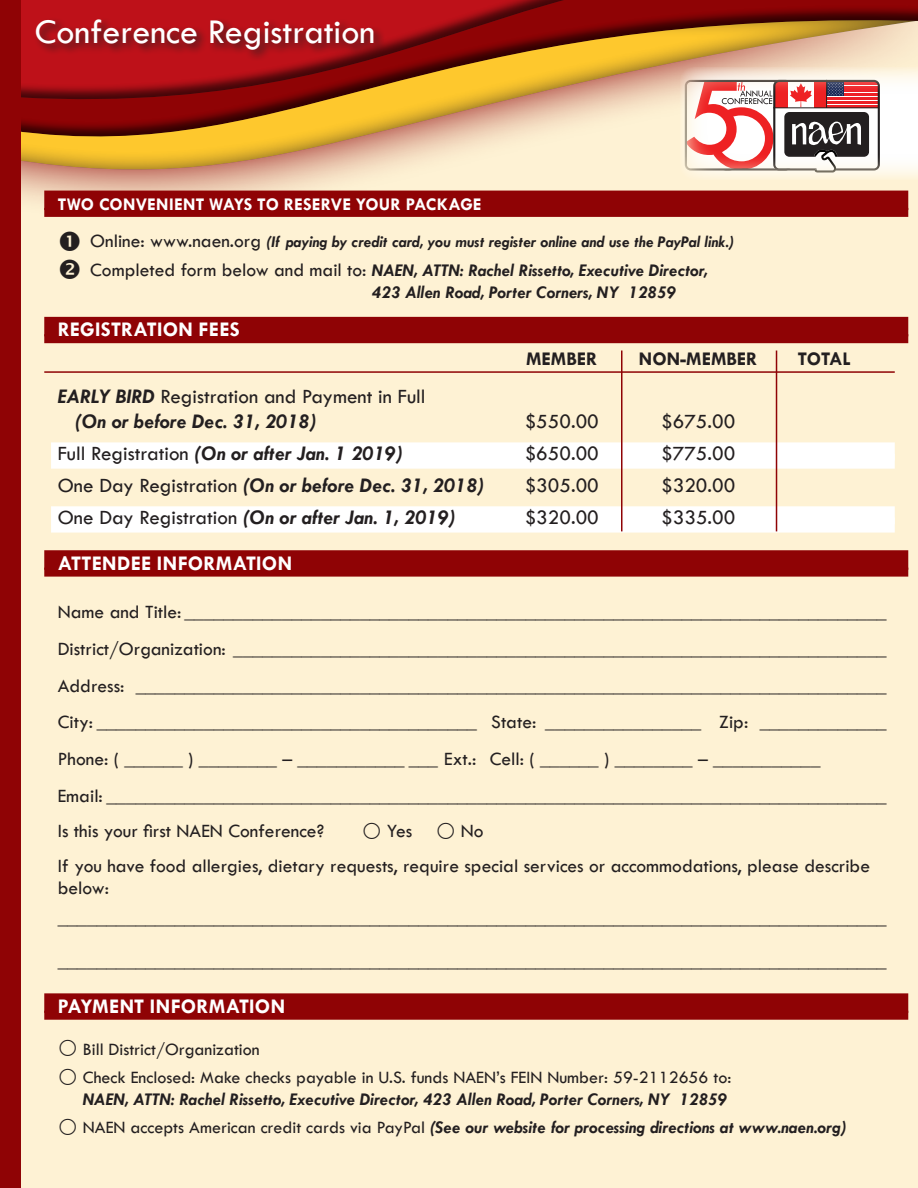
<style>
.page{position:relative;width:918px;height:1188px;background:#fff}
.page>*{position:absolute;margin:0;border:0;box-sizing:border-box;transform-origin:0 0}
.t1{font:36px "Tw Cen";color:#fff}
.t2{font:italic 700 21px/25.2px "Tw Cen";color:#231f20}
.t3{font:21px "Tw Cen";color:#231f20}
.Reg_form_header1{font:700 21px "Tw Cen";letter-spacing:.01em;color:#fff}
.Text_with_Line{font:19.5px/21.5px "Tw Cen";color:#231f20}
.t4{font:700 19.5px "Tw Cen";color:#231f20}
.Text_with_Line-2{font:italic 700 18px/21.5px "Tw Cen";color:#231f20}
.Reg_form_header1-2{font:700 18px "Tw Cen";letter-spacing:.005em;color:#fff}
.Text_with_Line-3{font:18px "Tw Cen";color:#231f20}
.t5{font:italic 700 16.5px "Tw Cen";color:#231f20}
.s1{font-weight:400;font-style:normal;font-size:19.5px}
.s2{font-weight:400;font-style:normal}
</style>
<div class="page">
<div style="left:10px;top:0;width:908px;height:1188px;background:#fef2d4"></div>
<svg style="left:21px;top:172px;width:888px;height:45px"></svg>
<div style="left:0;top:18px;width:918px;height:154px;background:#231f20;opacity:.75"></div>
<div style="left:0;top:0;width:918px;height:139px;background:#231f20;opacity:.75"></div>
<div style="left:0;top:0;width:860px;height:102px;background:#231f20;opacity:.75"></div>
<div style="left:34px;top:17px;width:352px;height:45px;background:#231f20;opacity:.75"></div>
<div style="left:0;top:0;width:21px;height:1188px;background:#8f0305"></div>
<div style="left:44px;top:191px;width:864px;height:19px;background:#8f0305"></div>
<div style="left:44px;top:208px;width:864px;height:9px;background:#8f0305"></div>
<div style="left:44px;top:317px;width:864px;height:19px;background:#8f0305"></div>
<div style="left:44px;top:334px;width:864px;height:9px;background:#8f0305"></div>
<hr style="left:44px;top:371px;width:851px;height:2px;background:#8f0305">
<div style="left:51px;top:442px;width:844px;height:18px;background:#fff"></div>
<div style="left:51px;top:454px;width:844px;height:15px;background:#fff"></div>
<div style="left:51px;top:506px;width:844px;height:18px;background:#fff"></div>
<div style="left:51px;top:518px;width:844px;height:15px;background:#fff"></div>
<div style="left:44px;top:550px;width:864px;height:20px;background:#8f0305"></div>
<div style="left:44px;top:568px;width:864px;height:9px;background:#8f0305"></div>
<div style="left:44px;top:993px;width:864px;height:20px;background:#8f0305"></div>
<div style="left:44px;top:1011px;width:864px;height:9px;background:#8f0305"></div>
<hr style="left:776px;top:351px;width:1px;height:180px;background:#8f0305">
<hr style="left:621px;top:351px;width:1px;height:180px;background:#8f0305">
<svg style="left:680px;top:67px;width:238px;height:113px;background:#d5b2ae"></svg>
<p class="t1" style="left:35px;top:10px;width:342px">Conference Registration</p>
<p class="Reg_form_header1-2" style="left:58px;top:194px;width:425px">TWO CONVENIENT WAYS TO RESERVE YOUR PACKAGE</p>
<p class="t5" style="left:90px;top:231px;width:645px"><span class="s1">Online: www.naen.org</span> (If paying by credit card, you must register online and use the PayPal link.)</p>
<p class="Text_with_Line-2" style="left:372px;top:259px;width:337px;text-indent:-282px"><span class="s1">Completed form below and mail to:</span> NAEN, ATTN: Rachel Rissetto, Executive Director,<br>423 Allen Road, Porter Corners, NY 12859</p>
<p class="Reg_form_header1" style="left:58px;top:317px;width:183px">REGISTRATION FEES</p>
<p class="t4" style="left:526px;top:347px;width:73px">MEMBER</p>
<p class="t4" style="left:639px;top:347px;width:120px">NON-MEMBER</p>
<p class="t4" style="left:798px;top:347px;width:55px">TOTAL</p>
<p class="t2" style="left:75px;top:383px;width:352px;text-indent:-17px">EARLY BIRD <span class="s2">Registration and Payment in Full </span>(On or before Dec. 31, 2018)</p>
<p class="t3" style="left:525px;top:409px;width:76px">$550.00</p>
<p class="t3" style="left:661px;top:409px;width:76px">$675.00</p>
<p class="t2" style="left:58px;top:441px;width:346px"><span class="s2">Full Registration</span> (On or after Jan. 1 2019)</p>
<p class="t3" style="left:525px;top:441px;width:76px">$650.00</p>
<p class="t3" style="left:661px;top:441px;width:76px">$775.00</p>
<p class="t2" style="left:58px;top:473px;width:428px"><span class="s2">One Day Registration</span> (On or before Dec. 31, 2018)</p>
<p class="t3" style="left:525px;top:473px;width:76px">$305.00</p>
<p class="t3" style="left:661px;top:473px;width:76px">$320.00</p>
<p class="t2" style="left:58px;top:505px;width:399px"><span class="s2">One Day Registration</span> (On or after Jan. 1, 2019)</p>
<p class="t3" style="left:525px;top:505px;width:76px">$320.00</p>
<p class="t3" style="left:661px;top:505px;width:76px">$335.00</p>
<p class="Reg_form_header1" style="left:58px;top:551px;width:236px">ATTENDEE INFORMATION</p>
<p class="Text_with_Line" style="left:58px;top:601px;width:830px">Name and Title: ________________________________________________________________________</p>
<p class="Text_with_Line" style="left:58px;top:638px;width:830px">District/Organization: ___________________________________________________________________</p>
<p class="Text_with_Line" style="left:58px;top:675px;width:830px">Address: _____________________________________________________________________________</p>
<p class="Text_with_Line" style="left:58px;top:712px;width:830px">City: _______________________________________ State: ________________ Zip: _____________</p>
<p class="Text_with_Line" style="left:58px;top:748px;width:764px">Phone: ( ______ ) ________ – ___________ ___ Ext.: Cell: ( ______ ) ________ – ___________</p>
<p class="Text_with_Line" style="left:58px;top:785px;width:830px">Email: ________________________________________________________________________________</p>
<p class="Text_with_Line" style="left:58px;top:820px;width:268px">Is this your first NAEN Conference?</p>
<p class="Text_with_Line" style="left:387px;top:820px;width:27px">Yes</p>
<p class="Text_with_Line" style="left:461px;top:820px;width:24px">No</p>
<p class="Text_with_Line" style="left:58px;top:855px;width:814px">If you have food allergies, dietary requests, require special services or accommodations, please describe below:</p>
<p class="Text_with_Line" style="left:58px;top:907px;width:830px">_____________________________________________________________________________________</p>
<p class="Text_with_Line" style="left:58px;top:950px;width:830px">_____________________________________________________________________________________</p>
<p class="Reg_form_header1" style="left:58px;top:994px;width:229px">PAYMENT INFORMATION</p>
<p class="Text_with_Line-3" style="left:83px;top:1038px;width:178px">Bill District/Organization</p>
<p class="Text_with_Line-2" style="left:83px;top:1066px;width:650px"><span class="s2">Check Enclosed: Make checks payable in U.S. funds NAEN’s FEIN Number: 59-2112656 to:<br></span>NAEN, ATTN: Rachel Rissetto, Executive Director, 423 Allen Road, Porter Corners, NY 12859</p>
<p class="Text_with_Line-2" style="left:83px;top:1116px;width:765px"><span class="s2">NAEN accepts American credit cards via PayPal</span> (See our website for processing directions at www.naen.org)</p>
</div>
